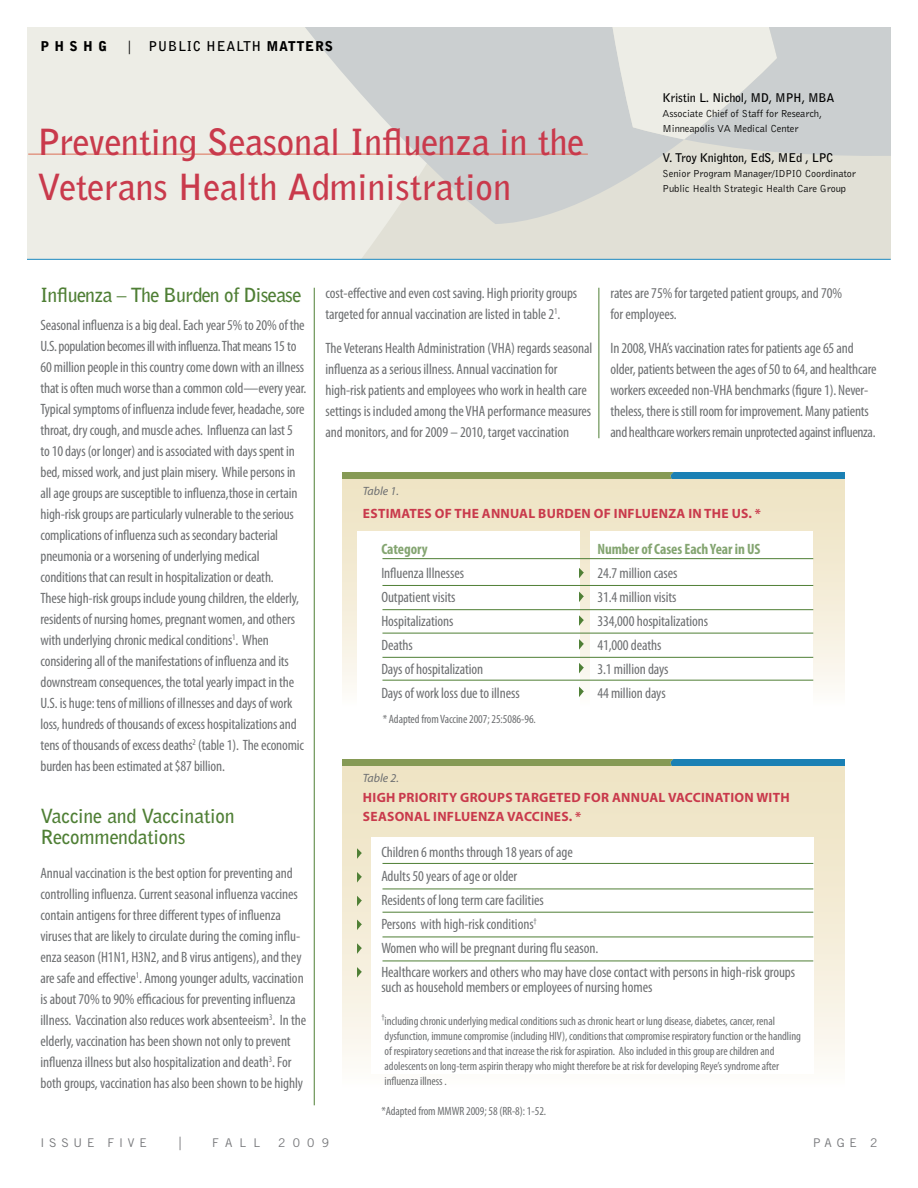
<style>
.page{position:relative;width:918px;height:1188px;background:#fff}
.page>*{position:absolute;margin:0;border:0;box-sizing:border-box;transform-origin:0 0}
.t1{font:700 36px/45px "Bell Gothic BT";color:#c93a4c}
.t2{font:700 19.5px/21px "Bell Gothic BT";letter-spacing:-.005em;color:#4f7f35}
.t3{font:700 19.5px "Bell Gothic BT";letter-spacing:-.025em;color:#4f7f35}
.t4{font:condensed 15px/21px "Myriad Pro";letter-spacing:-.01em;color:#6d6f71}
.t5{font:700 condensed 15px "Myriad Pro";letter-spacing:-.005em;color:#84a571}
.t6{font:700 13.5px "Myriad Pro";letter-spacing:.02em;color:#c93a4c}
.t7{font:700 13.5px "Bell Gothic BT";letter-spacing:.06em;color:#000}
.t8{font:900 13.5px "Bell Gothic BT";letter-spacing:.4em;color:#000}
.t9{font:700 13.5px "Bell Gothic BT";color:#77787b}
.t10{font:condensed 12px/15px "Myriad Pro";letter-spacing:-.005em;color:#6d6f71}
.t11{font:700 12px "Bell Gothic BT";letter-spacing:-.01em;color:#000}
.t12{font:12px "Trade Gothic";letter-spacing:.4em;color:#77787b}
.t13{font:italic 12px "Myriad Pro";color:#6d6f71}
.t14{font:10.5px/15px "Bell Gothic BT";letter-spacing:-.01em;color:#000}
.s1{font-weight:900}
</style>
<div class="page">
<div style="left:343px;top:760px;width:501px;height:340px;background:linear-gradient(to bottom,#ede1be,#fefcfa)"></div>
<div style="left:372px;top:837px;width:442px;height:237px;background:#fff"></div>
<div style="left:27px;top:27px;width:257px;height:232px;background:#edede6"></div>
<svg style="left:284px;top:157px;width:607px;height:102px;background:#e1e0d7"></svg>
<svg style="left:259px;top:27px;width:425px;height:197px;background:#d8dad7"></svg>
<svg style="left:604px;top:27px;width:287px;height:130px;background:#d7dad8"></svg>
<hr style="left:27px;top:259px;width:864px;height:1px;background:#1b87be">
<hr style="left:28px;top:154px;width:560px;height:1px;background:#dd6e55">
<hr style="left:598px;top:288px;width:1px;height:150px;background:#4f7f35">
<hr style="left:314px;top:288px;width:1px;height:817px;background:#4f7f35">
<div style="left:343px;top:473px;width:501px;height:242px;background:linear-gradient(to bottom,#ede1be,#fdfcf9)"></div>
<div style="left:357px;top:531px;width:222px;height:184px;background:#fff"></div>
<div style="left:591px;top:531px;width:222px;height:185px;background:#fff"></div>
<svg style="left:343px;top:473px;width:501px;height:6px;background:#609175"></svg>
<svg style="left:579px;top:568px;width:5px;height:10px"></svg>
<svg style="left:579px;top:592px;width:5px;height:10px"></svg>
<svg style="left:579px;top:615px;width:5px;height:11px"></svg>
<svg style="left:579px;top:639px;width:5px;height:11px"></svg>
<svg style="left:579px;top:663px;width:5px;height:10px"></svg>
<svg style="left:579px;top:687px;width:5px;height:10px"></svg>
<hr style="left:382px;top:863px;width:431px;height:1px;background:#4f7f35">
<hr style="left:382px;top:889px;width:431px;height:1px;background:#4f7f35">
<hr style="left:382px;top:912px;width:431px;height:1px;background:#4f7f35">
<hr style="left:382px;top:937px;width:431px;height:1px;background:#4f7f35">
<hr style="left:382px;top:961px;width:431px;height:1px;background:#4f7f35">
<hr style="left:382px;top:558px;width:431px;height:1px;background:#4f7f35">
<hr style="left:382px;top:585px;width:431px;height:1px;background:#4f7f35">
<hr style="left:382px;top:609px;width:431px;height:1px;background:#4f7f35">
<hr style="left:382px;top:633px;width:431px;height:1px;background:#4f7f35">
<hr style="left:382px;top:657px;width:431px;height:1px;background:#4f7f35">
<hr style="left:382px;top:680px;width:431px;height:1px;background:#4f7f35">
<svg style="left:343px;top:760px;width:501px;height:6px;background:#609175"></svg>
<svg style="left:357px;top:848px;width:5px;height:11px"></svg>
<svg style="left:357px;top:872px;width:5px;height:11px"></svg>
<svg style="left:357px;top:896px;width:5px;height:10px"></svg>
<svg style="left:357px;top:920px;width:5px;height:10px"></svg>
<svg style="left:357px;top:943px;width:5px;height:11px"></svg>
<svg style="left:357px;top:967px;width:5px;height:11px"></svg>
<p class="t8" style="left:40px;top:38px;width:68px">PHSHG</p>
<p class="t7" style="left:126px;top:38px;width:208px">| PUBLIC HEALTH <span class="s1">MATTERS</span></p>
<p class="t1" style="left:37px;top:118px;width:548px">Preventing Seasonal Influenza in the<br>Veterans Health Administration</p>
<p class="t11" style="left:663px;top:90px;width:173px">Kristin L. Nichol, MD, MPH, MBA</p>
<p class="t14" style="left:663px;top:106px;width:161px">Associate Chief of Staff for Research,<br>Minneapolis VA Medical Center</p>
<p class="t11" style="left:663px;top:150px;width:172px">V. Troy Knighton, EdS, MEd , LPC</p>
<p class="t14" style="left:663px;top:166px;width:195px">Senior Program Manager/IDPIO Coordinator</p>
<p class="t14" style="left:663px;top:181px;width:185px">Public Health Strategic Health Care Group</p>
<p class="t3" style="left:40px;top:282px;width:262px">Influenza – The Burden of Disease</p>
<p class="t4" style="left:40px;top:314px;width:267px">Seasonal influenza is a big deal. Each year 5% to 20% of the U.S. population becomes ill with influenza. That means 15 to 60 million people in this country come down with an illness that is often much worse than a common cold—every year.</p>
<p class="t4" style="left:40px;top:398px;width:266px">Typical symptoms of influenza include fever, headache, sore throat, dry cough, and muscle aches. Influenza can last 5 to 10 days (or longer) and is associated with days spent in bed, missed work, and just plain misery. While persons in all age groups are susceptible to influenza,those in certain high-risk groups are particularly vulnerable to the serious complications of influenza such as secondary bacterial pneumonia or a worsening of underlying medical conditions that can result in hospitalization or death.<br>These high-risk groups include young children, the elderly, residents of nursing homes, pregnant women, and others with underlying chronic medical conditions<sup>1</sup>. When considering all of the manifestations of influenza and its downstream consequences, the total yearly impact in the U.S. is huge: tens of millions of illnesses and days of work loss, hundreds of thousands of excess hospitalizations and tens of thousands of excess deaths<sup>2</sup> (table 1). The economic burden has been estimated at $87 billion.</p>
<p class="t2" style="left:40px;top:805px;width:196px">Vaccine and Vaccination<br>Recommendations</p>
<p class="t4" style="left:40px;top:863px;width:267px">Annual vaccination is the best option for preventing and controlling influenza. Current seasonal influenza vaccines contain antigens for three different types of influenza viruses that are likely to circulate during the coming influ&shy;enza season (H1N1, H3N2, and B virus antigens), and they are safe and effective<sup>1</sup>. Among younger adults, vaccination is about 70% to 90% efficacious for preventing influenza illness. Vaccination also reduces work absenteeism<sup>3</sup>. In the elderly, vaccination has been shown not only to prevent influenza illness but also hospitalization and death<sup>3</sup>. For both groups, vaccination has also been shown to be highly</p>
<p class="t4" style="left:326px;top:282px;width:253px">cost-effective and even cost saving. High priority groups targeted for annual vaccination are listed in table 2<sup>1</sup>.</p>
<p class="t4" style="left:326px;top:338px;width:268px">The Veterans Health Administration (VHA) regards seasonal influenza as a serious illness. Annual vaccination for high-risk patients and employees who work in health care settings is included among the VHA performance measures and monitors, and for 2009 – 2010, target vaccination</p>
<p class="t4" style="left:611px;top:282px;width:233px">rates are 75% for targeted patient groups, and 70% for employees.</p>
<p class="t4" style="left:611px;top:338px;width:268px">In 2008, VHA’s vaccination rates for patients age 65 and older, patients between the ages of 50 to 64, and healthcare workers exceeded non-VHA benchmarks (figure 1). Never&shy;theless, there is still room for improvement. Many patients and healthcare workers remain unprotected against influenza.</p>
<p class="t13" style="left:363px;top:484px;width:38px">Table 1.</p>
<p class="t6" style="left:363px;top:504px;width:399px">ESTIMATES OF THE ANNUAL BURDEN OF INFLUENZA IN THE US. *</p>
<p class="t5" style="left:381px;top:539px;width:48px">Category</p>
<p class="t5" style="left:597px;top:539px;width:165px">Number of Cases Each Year in US</p>
<p class="t4" style="left:381px;top:562px;width:84px">Influenza Illnesses</p>
<p class="t4" style="left:597px;top:562px;width:82px">24.7 million cases</p>
<p class="t4" style="left:381px;top:586px;width:76px">Outpatient visits</p>
<p class="t4" style="left:597px;top:586px;width:81px">31.4 million visits</p>
<p class="t4" style="left:381px;top:610px;width:74px">Hospitalizations</p>
<p class="t4" style="left:597px;top:610px;width:112px">334,000 hospitalizations</p>
<p class="t4" style="left:381px;top:634px;width:33px">Deaths</p>
<p class="t4" style="left:597px;top:634px;width:66px">41,000 deaths</p>
<p class="t4" style="left:381px;top:658px;width:103px">Days of hospitalization</p>
<p class="t4" style="left:597px;top:658px;width:73px">3.1 million days</p>
<p class="t4" style="left:381px;top:682px;width:140px">Days of work loss due to illness</p>
<p class="t4" style="left:597px;top:682px;width:70px">44 million days</p>
<p class="t10" style="left:383px;top:711px;width:155px">* Adapted from Vaccine 2007; 25:5086-96.</p>
<p class="t13" style="left:363px;top:771px;width:38px">Table 2.</p>
<p class="t6" style="left:363px;top:788px;width:426px">HIGH PRIORITY GROUPS TARGETED FOR ANNUAL VACCINATION WITH</p>
<p class="t6" style="left:363px;top:808px;width:220px">SEASONAL INFLUENZA VACCINES. *</p>
<p class="t4" style="left:381px;top:840px;width:415px;line-height:24px">Children 6 months through 18 years of age<br>Adults 50 years of age or older<br>Residents of long term care facilities<br>Persons with high-risk conditions<sup>†<br></sup>Women who will be pregnant during flu season.<br>Healthcare workers and others who may have close contact with persons in high-risk groups</p>
<p class="t4" style="left:381px;top:977px;width:273px">such as household members or employees of nursing homes</p>
<p class="t10" style="left:381px;top:1014px;width:421px"><sup>†</sup>including chronic underlying medical conditions such as chronic heart or lung disease, diabetes, cancer, renal dysfunction, immune compromise (including HIV), conditions that compromise respiratory function or the handling of respiratory secretions and that increase the risk for aspiration. Also included in this group are children and adolescents on long-term aspirin therapy who might therefore be at risk for developing Reye’s syndrome after influenza illness .</p>
<p class="t10" style="left:381px;top:1104px;width:166px">*Adapted from MMWR 2009; 58 (RR-8): 1-52.</p>
<p class="t12" style="left:40px;top:1135px;width:108px">ISSUE FIVE</p>
<p class="t9" style="left:177px;top:1133px;width:8px">|</p>
<p class="t12" style="left:212px;top:1135px;width:50px">FALL</p>
<p class="t12" style="left:278px;top:1135px;width:52px">2009</p>
<p class="t12" style="left:813px;top:1135px;width:66px">PAGE 2</p>
</div>
